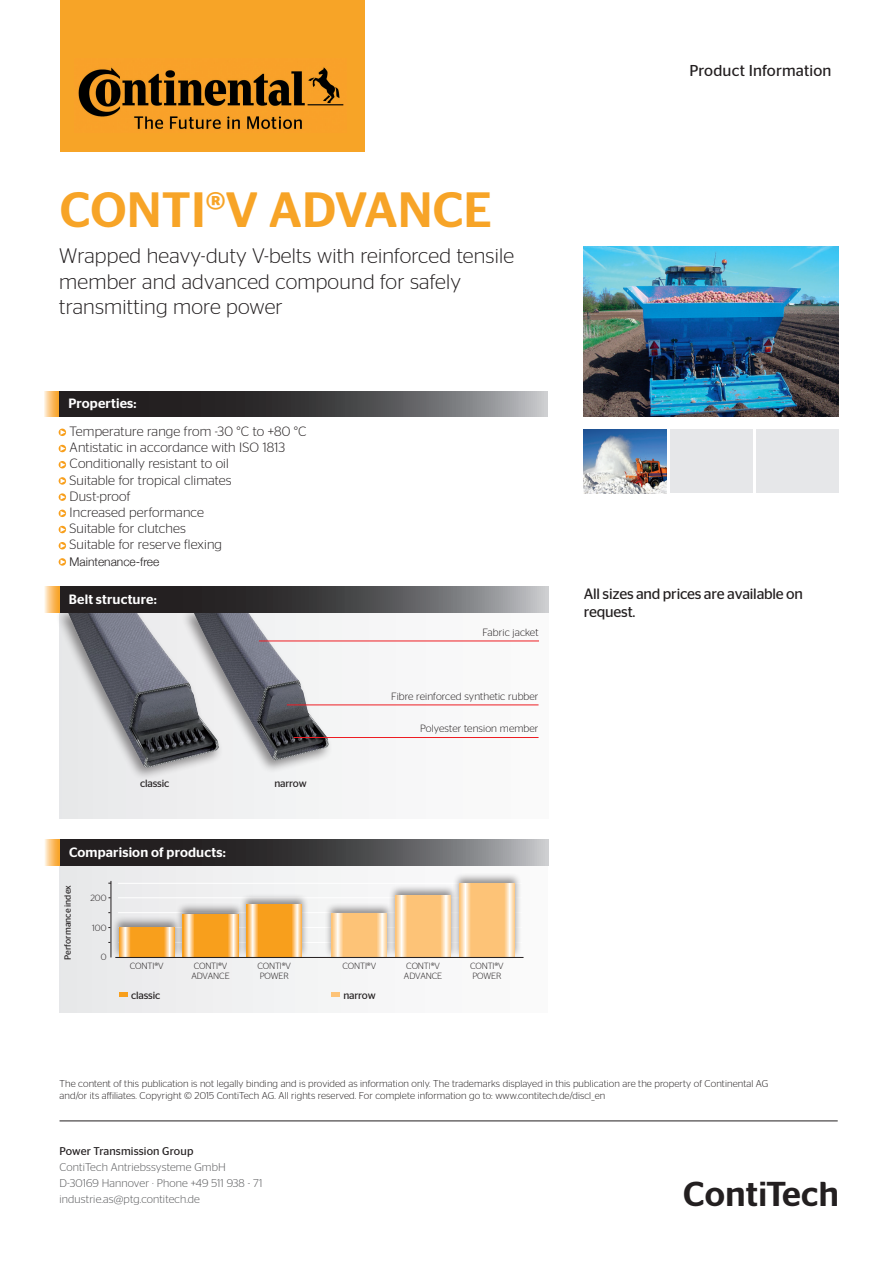
<style>
.page{position:relative;width:893px;height:1263px;background:#fff}
.page>*{position:absolute;margin:0;border:0;box-sizing:border-box;transform-origin:0 0}
.t1{font:500 49.5px "Stag Sans";letter-spacing:.01em;color:#f7a427}
.t2{font:500 34.5px "Stag Sans";letter-spacing:.01em;color:#231f20}
.t3{font:300 21px/25.2px "Stag Sans";letter-spacing:.01em;color:#231f20}
.t4{font:15.75px "Stag Sans";letter-spacing:.01em;color:#231f20}
.t5{font:15px/18px "Stag Sans";letter-spacing:-.015em;color:#231f20}
.t6{font:300 13.5px/16.2px "Stag Sans";letter-spacing:.01em;color:#231f20}
.t7{font:500 13.5px "Stag Sans";letter-spacing:.01em;color:#fff}
.t8{font:300 12px "Helvetica Neue LT";color:#231f20}
.t9{font:300 11.25px/15.8px "Stag Sans";letter-spacing:.01em;color:#57585a}
.t10{font:11.25px "Stag Sans";letter-spacing:.01em;color:#231f20}
.t11{font:300 10.5px "Stag Sans";letter-spacing:.01em;color:#231f20}
.t12{font:10.5px "Stag Sans";letter-spacing:-.015em;color:#231f20}
.t13{font:300 9.9px/11.9px "Stag Sans";letter-spacing:.01em;color:#231f20}
.t14{font:300 9px/9.8px "Stag Sans";letter-spacing:-.015em;color:#231f20}
.t15{font:9px "Stag Sans";color:#231f20}
.s1{font-family:"Helvetica 75";font-weight:700;font-size:33.75px}
</style>
<div class="page">
<hr style="left:60px;top:1120px;width:778px;height:1px;background:#231f20">
<div style="left:60px;top:0;width:305px;height:151px;background:#f7a427"></div>
<img style="left:78px;top:67px;width:266px;height:62px">
<svg style="left:59px;top:391px;width:489px;height:26px;background:#4b4a4c"></svg>
<svg style="left:59px;top:429px;width:7px;height:7px"></svg>
<svg style="left:61px;top:430px;width:4px;height:5px"></svg>
<svg style="left:59px;top:445px;width:7px;height:7px"></svg>
<svg style="left:61px;top:446px;width:4px;height:5px"></svg>
<svg style="left:59px;top:461px;width:7px;height:7px"></svg>
<svg style="left:61px;top:462px;width:4px;height:5px"></svg>
<svg style="left:59px;top:477px;width:7px;height:8px"></svg>
<svg style="left:61px;top:478px;width:4px;height:5px"></svg>
<svg style="left:59px;top:493px;width:7px;height:8px"></svg>
<svg style="left:61px;top:495px;width:4px;height:5px"></svg>
<svg style="left:59px;top:510px;width:7px;height:7px"></svg>
<svg style="left:61px;top:511px;width:4px;height:5px"></svg>
<svg style="left:59px;top:526px;width:7px;height:7px"></svg>
<svg style="left:61px;top:527px;width:4px;height:5px"></svg>
<svg style="left:59px;top:542px;width:7px;height:7px"></svg>
<svg style="left:61px;top:543px;width:4px;height:5px"></svg>
<svg style="left:59px;top:558px;width:7px;height:8px"></svg>
<svg style="left:61px;top:559px;width:4px;height:5px"></svg>
<img style="left:584px;top:247px;width:255px;height:170px">
<svg style="left:44px;top:391px;width:15px;height:26px"></svg>
<div style="left:60px;top:613px;width:488px;height:206px;background:#f7f7f8"></div>
<div style="left:54px;top:606px;width:169px;height:175px;background:#231f20;opacity:.5"></div>
<img style="left:67px;top:613px;width:113px;height:156px">
<div style="left:180px;top:606px;width:153px;height:168px;background:#231f20;opacity:.5"></div>
<img style="left:193px;top:613px;width:138px;height:149px">
<hr style="left:259px;top:641px;width:280px;height:1px;background:#ee1d23">
<hr style="left:294px;top:737px;width:245px;height:1px;background:#ee1d23">
<hr style="left:287px;top:704px;width:252px;height:1px;background:#ee1d23">
<svg style="left:59px;top:587px;width:489px;height:26px;background:#4d4b4c"></svg>
<svg style="left:44px;top:587px;width:15px;height:26px"></svg>
<div style="left:59px;top:865px;width:488px;height:147px;background:#f2f3f4"></div>
<svg style="left:120px;top:992px;width:8px;height:4px"></svg>
<svg style="left:332px;top:993px;width:8px;height:4px"></svg>
<hr style="left:118px;top:883px;width:404px;height:1px;background:#fff">
<hr style="left:118px;top:897px;width:404px;height:1px;background:#fff">
<hr style="left:118px;top:912px;width:404px;height:1px;background:#fff">
<hr style="left:118px;top:942px;width:404px;height:1px;background:#fff">
<hr style="left:118px;top:927px;width:404px;height:1px;background:#fff">
<hr style="left:111px;top:881px;width:1px;height:76px;background:#231f20">
<div style="left:112px;top:915px;width:69px;height:45px;background:#231f20;opacity:.5"></div>
<svg style="left:119px;top:927px;width:55px;height:30px;background:#f9b148"></svg>
<div style="left:175px;top:902px;width:70px;height:58px;background:#231f20;opacity:.5"></div>
<svg style="left:183px;top:914px;width:55px;height:43px;background:#f9b148"></svg>
<div style="left:239px;top:893px;width:70px;height:67px;background:#231f20;opacity:.5"></div>
<svg style="left:247px;top:905px;width:55px;height:52px;background:#f9b148"></svg>
<div style="left:388px;top:884px;width:70px;height:76px;background:#231f20;opacity:.5"></div>
<svg style="left:395px;top:895px;width:56px;height:62px;background:#fdce90"></svg>
<div style="left:324px;top:902px;width:70px;height:57px;background:#231f20;opacity:.5"></div>
<svg style="left:332px;top:913px;width:55px;height:44px;background:#fdce90"></svg>
<div style="left:452px;top:872px;width:69px;height:88px;background:#231f20;opacity:.5"></div>
<svg style="left:459px;top:884px;width:55px;height:73px;background:#fdce90"></svg>
<hr style="left:115px;top:957px;width:408px;height:1px;background:#231f20">
<svg style="left:60px;top:840px;width:488px;height:26px;background:#4c4a4c"></svg>
<svg style="left:45px;top:840px;width:15px;height:26px"></svg>
<img style="left:584px;top:429px;width:83px;height:64px">
<div style="left:670px;top:429px;width:83px;height:64px;background:#e6e7e9"></div>
<div style="left:756px;top:429px;width:83px;height:64px;background:#e6e7e9"></div>
<h3 class="t4" style="left:689px;top:62px;width:144px">Product Information</h3>
<h1 class="t1" style="left:60px;top:181px;width:434px">CONTI®V ADVANCE</h1>
<h3 class="t3" style="left:59px;top:243px;width:456px">Wrapped heavy-duty V-belts with reinforced tensile member and advanced compound for safely transmitting more power</h3>
<h3 class="t7" style="left:68px;top:395px;width:70px">Properties:</h3>
<h3 class="t6" style="left:70px;top:423px;width:238px">Temperature range from -30 °C to +80 °C<br>Antistatic in accordance with ISO 1813<br>Conditionally resistant to oil<br>Suitable for tropical climates<br>Dust-proof<br>Increased performance<br>Suitable for clutches<br>Suitable for reserve flexing</h3>
<p class="t8" style="left:70px;top:554px;width:91px">Maintenance-free</p>
<h3 class="t7" style="left:69px;top:591px;width:89px">Belt structure:</h3>
<p class="t12" style="left:140px;top:777px;width:31px">classic</p>
<p class="t12" style="left:274px;top:777px;width:34px">narrow</p>
<h3 class="t7" style="left:69px;top:844px;width:158px">Comparision of products:</h3>
<p class="t15" style="left:63px;top:960px;width:76px;rotate:-90deg">Performance index</p>
<p class="t14" style="left:90px;top:893px;width:18px">200</p>
<p class="t14" style="left:92px;top:923px;width:16px">100</p>
<p class="t14" style="left:101px;top:952px;width:7px">0</p>
<p class="t11" style="left:482px;top:626px;width:58px">Fabric jacket</p>
<p class="t11" style="left:391px;top:691px;width:149px">Fibre reinforced synthetic rubber</p>
<p class="t11" style="left:420px;top:722px;width:120px">Polyester tension member</p>
<p class="t14" style="left:130px;top:961px;width:35px">CONTI®V</p>
<p class="t14" style="left:191px;top:961px;width:40px">CONTI®V<br>ADVANCE</p>
<p class="t14" style="left:257px;top:961px;width:35px">CONTI®V<br>POWER</p>
<p class="t14" style="left:404px;top:961px;width:40px">CONTI®V<br>ADVANCE</p>
<p class="t14" style="left:342px;top:961px;width:35px">CONTI®V</p>
<p class="t14" style="left:470px;top:961px;width:35px">CONTI®V<br>POWER</p>
<p class="t12" style="left:131px;top:989px;width:31px">classic</p>
<p class="t12" style="left:343px;top:989px;width:34px">narrow</p>
<h3 class="t5" style="left:584px;top:585px;width:221px">All sizes and prices are available on request.</h3>
<p class="t13" style="left:60px;top:1077px;width:710px">The content of this publication is not legally binding and is provided as information only. The trademarks displayed in this publication are the property of Continental AG and/or its affiliates. Copyright © 2015 ContiTech AG. All rights reserved. For complete information go to: www.contitech.de/discl_en</p>
<p class="t10" style="left:60px;top:1145px;width:135px">Power Transmission Group</p>
<p class="t9" style="left:60px;top:1159px;width:204px">ContiTech Antriebssysteme GmbH<br>D-30169 Hannover · Phone +49 511 938 - 71 industrie.as@ptg.contitech.de</p>
<h2 class="t2" style="left:683px;top:1173px;width:157px">Cont<span class="s1">i</span>Tech</h2>
</div>
